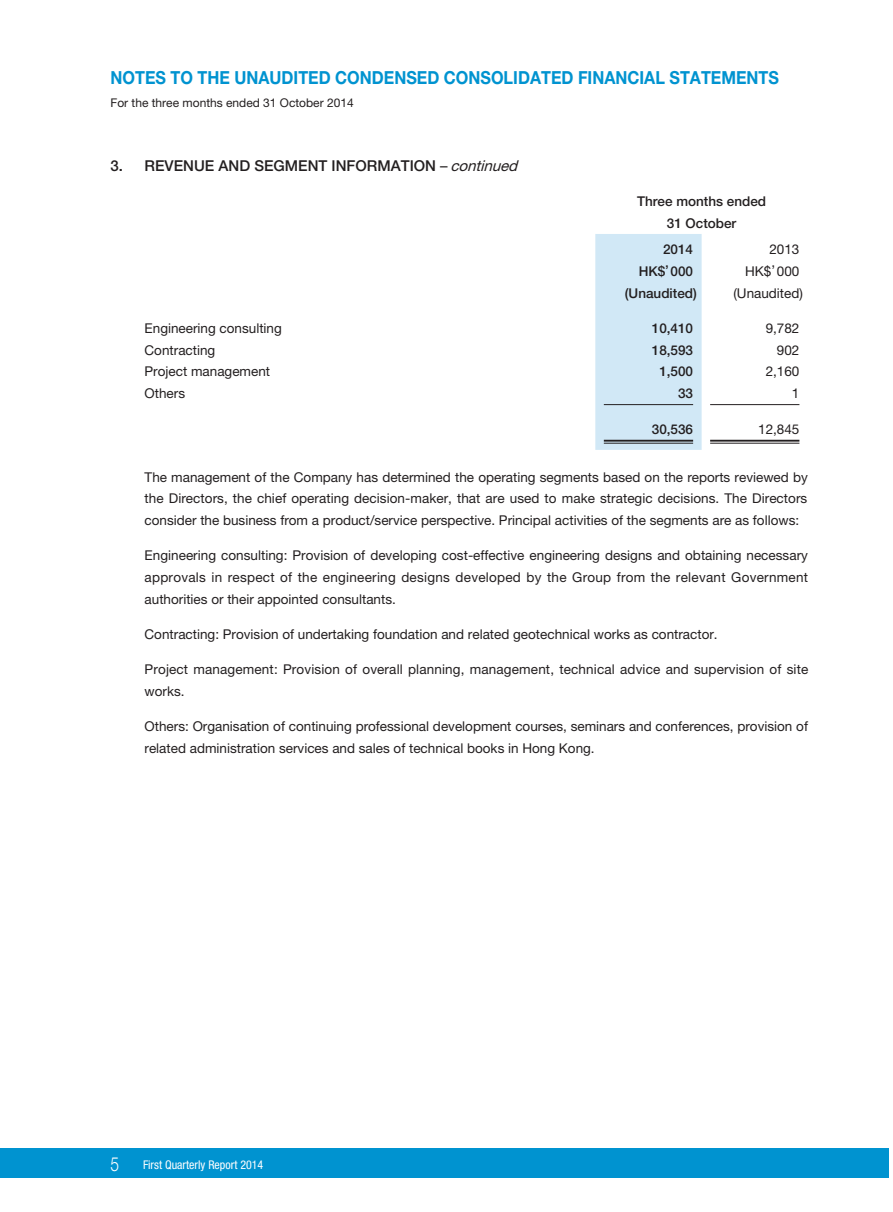
<style>
.page{position:relative;width:893px;height:1212px;background:#fff}
.page>*{position:absolute;margin:0;border:0;box-sizing:border-box;transform-origin:0 0}
.t1{font:700 18px "Helvetica Neue LT Std";color:#0093d0;scale:.9 1}
._3__標題{font:500 15px "Helvetica Neue LT Std";color:#231f20}
._1__內文{font:13.5px/21.8px "Helvetica Neue LT Std";color:#231f20;text-align:justify}
._1__內文-2{font:500 13.5px "Helvetica Neue LT Std";color:#231f20}
.t2{font:12px "Helvetica Neue LT Std";color:#231f20}
.t3{font:condensed 12px "Helvetica Neue LT Std";color:#fff}
.s1{font-weight:400}
.s2{font-weight:400;font-style:italic}
.s3{font-weight:300;font-stretch:normal;font-size:19.5px}
</style>
<div class="page">
<div style="left:0;top:1148px;width:889px;height:30px;background:#0093d0"></div>
<div style="left:595px;top:234px;width:107px;height:216px;background:#d1e8f6"></div>
<hr style="left:604px;top:404px;width:89px;height:1px;background:#231f20">
<hr style="left:710px;top:404px;width:89px;height:1px;background:#231f20">
<hr style="left:604px;top:440px;width:89px;height:2px;background:#231f20">
<hr style="left:604px;top:443px;width:89px;height:1px;background:#231f20">
<hr style="left:710px;top:440px;width:89px;height:2px;background:#231f20">
<hr style="left:710px;top:443px;width:89px;height:1px;background:#231f20">
<h1 class="t1" style="left:111px;top:67px;width:744px">NOTES TO THE UNAUDITED CONDENSED CONSOLIDATED FINANCIAL STATEMENTS</h1>
<p class="t2" style="left:111px;top:95px;width:245px">For the three months ended 31 October 2014</p>
<p class="_3__標題" style="left:111px;top:156px;width:413px">3. REVENUE AND SEGMENT INFORMATION <span class="s1">–</span> <span class="s2">continued</span></p>
<p class="_1__內文-2" style="left:637px;top:193px;width:131px">Three months ended</p>
<p class="_1__內文-2" style="left:667px;top:215px;width:71px">31 October</p>
<p class="_1__內文-2" style="left:663px;top:241px;width:32px">2014</p>
<p class="_1__內文" style="left:769px;top:238px;width:32px">2013</p>
<p class="_1__內文-2" style="left:639px;top:263px;width:56px">HK$’000</p>
<p class="_1__內文" style="left:745px;top:260px;width:56px">HK$’000</p>
<p class="_1__內文-2" style="left:625px;top:285px;width:74px">(Unaudited)</p>
<p class="_1__內文" style="left:733px;top:282px;width:71px">(Unaudited)</p>
<p class="_1__內文" style="left:145px;top:317px;width:139px">Engineering consulting</p>
<p class="_1__內文-2" style="left:652px;top:320px;width:43px">10,410</p>
<p class="_1__內文" style="left:766px;top:317px;width:35px">9,782</p>
<p class="_1__內文" style="left:145px;top:339px;width:72px">Contracting</p>
<p class="_1__內文-2" style="left:652px;top:342px;width:43px">18,593</p>
<p class="_1__內文" style="left:777px;top:339px;width:24px">902</p>
<p class="_1__內文" style="left:145px;top:360px;width:127px">Project management</p>
<p class="_1__內文-2" style="left:659px;top:363px;width:35px">1,500</p>
<p class="_1__內文" style="left:766px;top:360px;width:35px">2,160</p>
<p class="_1__內文" style="left:145px;top:382px;width:42px">Others</p>
<p class="_1__內文-2" style="left:678px;top:385px;width:17px">33</p>
<p class="_1__內文" style="left:792px;top:382px;width:9px">1</p>
<p class="_1__內文-2" style="left:652px;top:421px;width:43px">30,536</p>
<p class="_1__內文" style="left:758px;top:418px;width:43px">12,845</p>
<p class="_1__內文" style="left:145px;top:466px;width:665px">The management of the Company has determined the operating segments based on the reports reviewed by the Directors, the chief operating decision-maker, that are used to make strategic decisions. The Directors consider the business from a product/service perspective. Principal activities of the segments are as follows:</p>
<p class="_1__內文" style="left:145px;top:545px;width:665px">Engineering consulting: Provision of developing cost-effective engineering designs and obtaining necessary approvals in respect of the engineering designs developed by the Group from the relevant Government authorities or their appointed consultants.</p>
<p class="_1__內文" style="left:145px;top:623px;width:575px">Contracting: Provision of undertaking foundation and related geotechnical works as contractor.</p>
<p class="_1__內文" style="left:145px;top:659px;width:665px">Project management: Provision of overall planning, management, technical advice and supervision of site works.</p>
<p class="_1__內文" style="left:145px;top:716px;width:665px">Others: Organisation of continuing professional development courses, seminars and conferences, provision of related administration services and sales of technical books in Hong Kong.</p>
<p class="t3" style="left:111px;top:1157px;width:154px"><span class="s3">5</span> First Quarterly Report 2014</p>
</div>
